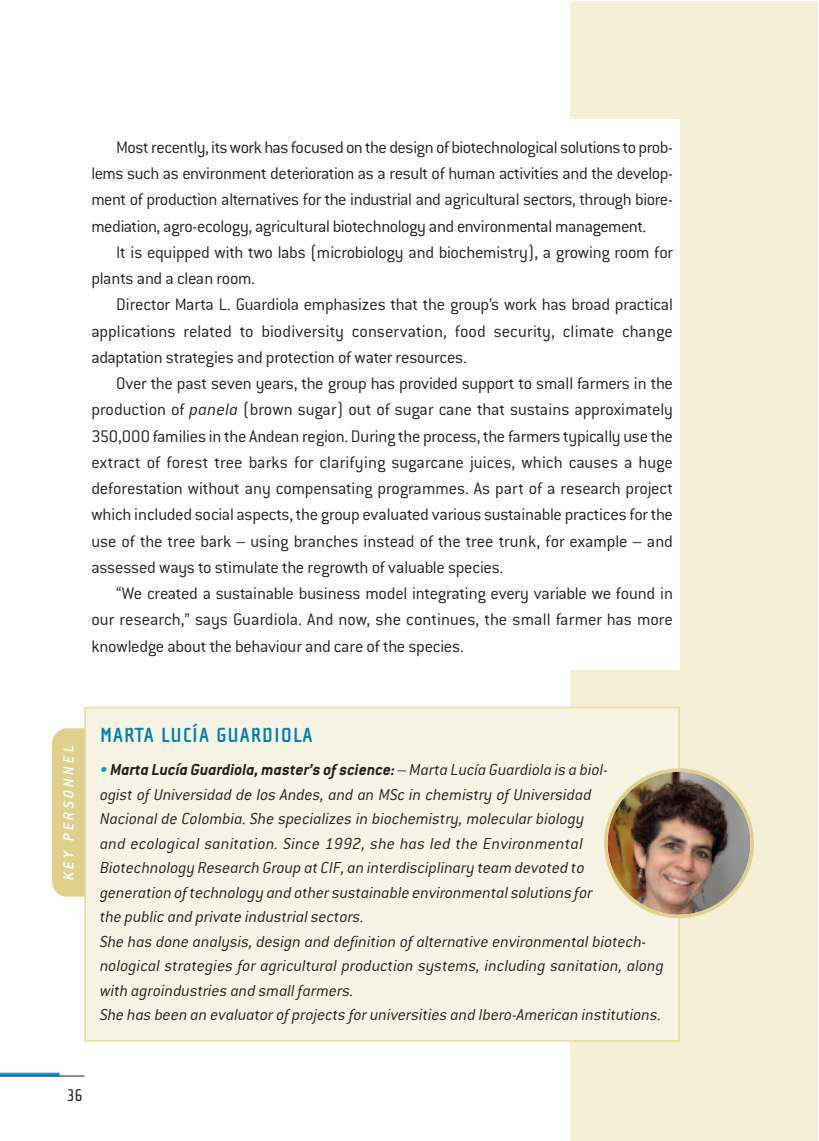
<style>
.page{position:relative;width:819px;height:1141px;background:#fff}
.page>*{position:absolute;margin:0;border:0;box-sizing:border-box;transform-origin:0 0}
.t1{font:700 21px "Cholla Sans";letter-spacing:.045em;color:#007eb4}
.t2{font:300 18.38px/26.2px "Conduit ITC";letter-spacing:-.015em;color:#231f20;text-align:justify}
.t3{font:italic 300 17.5px/24.5px "Conduit ITC";color:#231f20}
.t4{font:17.5px "Cholla Sans";color:#231f20}
.t5{font:italic 500 15.75px "Conduit ITC";letter-spacing:.2em;color:#fff}
.s1{font-style:italic}
.s2{color:#009ddc}
.s3{font-weight:700}
</style>
<div class="page">
<div style="left:570px;top:2px;width:247px;height:1139px;background:#f5efd7"></div>
<hr style="left:0;top:1073px;width:60px;height:3px;background:#009ddc">
<hr style="left:0;top:1076px;width:84px;height:1px;background:#231f20">
<div style="left:84px;top:119px;width:596px;height:551px;background:#fff"></div>
<div style="left:52px;top:728px;width:65px;height:169px;background:#dfd08d;border-radius:15px"></div>
<div style="left:86px;top:708px;width:592px;height:332px;background:#f7f3e4"></div>
<div style="left:84px;top:707px;width:596px;height:335px;border:2px solid #eadea6"></div>
<img style="left:604px;top:768px;width:150px;height:150px">
<p class="t2" style="left:91px;top:134px;width:583px;text-indent:25px">Mostrecently, itswork has focused on the design of biotechnological solutions to prob&shy;lems such as environment deterioration as a result of human activities and the develop&shy;ment of production alternatives for the industrial and agricultural sectors, through biore&shy;mediation, agro-ecology, agricultural biotechnology and environmental management.</p>
<p class="t2" style="left:91px;top:239px;width:583px;text-indent:25px">It is equipped with two labs (microbiology and biochemistry), a growing room for plants and a clean room.</p>
<p class="t2" style="left:91px;top:291px;width:583px;text-indent:25px">Director Marta L. Guardiola emphasizes that the group’s work has broad practical applications related to biodiversity conservation, food security, climate change adaptation strategies and protection of water resources.</p>
<p class="t2" style="left:91px;top:370px;width:583px;text-indent:25px">Over the past seven years, the group has provided support to small farmers in the production of <span class="s1">panela</span> (brown sugar) out of sugar cane that sustains approximately 350,000 families in the Andean region. During the process,the farmers typically use the extract of forest tree barks for clarifying sugarcane juices, which causes a huge deforestation without any compensating programmes. As part of a research project which included social aspects, the group evaluated various sustainable practices for the use of the tree bark – using branches instead of the tree trunk, for example – and assessed ways to stimulate the regrowth of valuable species.</p>
<p class="t2" style="left:91px;top:580px;width:583px;text-indent:25px">“We created a sustainable business model integrating every variable we found in our research,” says Guardiola. And now, she continues, the small farmer has more knowledge about the behaviour and care of the species.</p>
<p class="t5" style="left:60px;top:880px;width:136px;rotate:-90deg">KEY PERSONNEL</p>
<p class="t1" style="left:100px;top:724px;width:214px">MARTA LUCÍA GUARDIOLA</p>
<p class="t3" style="left:100px;top:757px;width:565px"><span class="s2">•</span><span class="s3">Marta Lucía Guardiola, master’s of science:</span> –Marta Lucía Guardiola is a biol-<br>ogist of Universidad de los Andes, and an MSc in chemistry of Universidad<br>Nacional de Colombia. She specializes in biochemistry, molecular biology<br>and ecological sanitation. Since 1992, she has led the Environmental Biotechnology Research Group at CIF, an interdisciplinary team devoted to<br>generation oftechnology and other sustainable environmental solutions for<br>the public and private industrial sectors.<br>She has done analysis, design and definition of alternative environmental biotech&shy;nological strategies for agricultural production systems, including sanitation, along with agroindustries and small farmers.<br>She has been an evaluator of projects for universities and Ibero-American institutions.</p>
<p class="t4" style="left:67px;top:1086px;width:17px">36</p>
</div>
